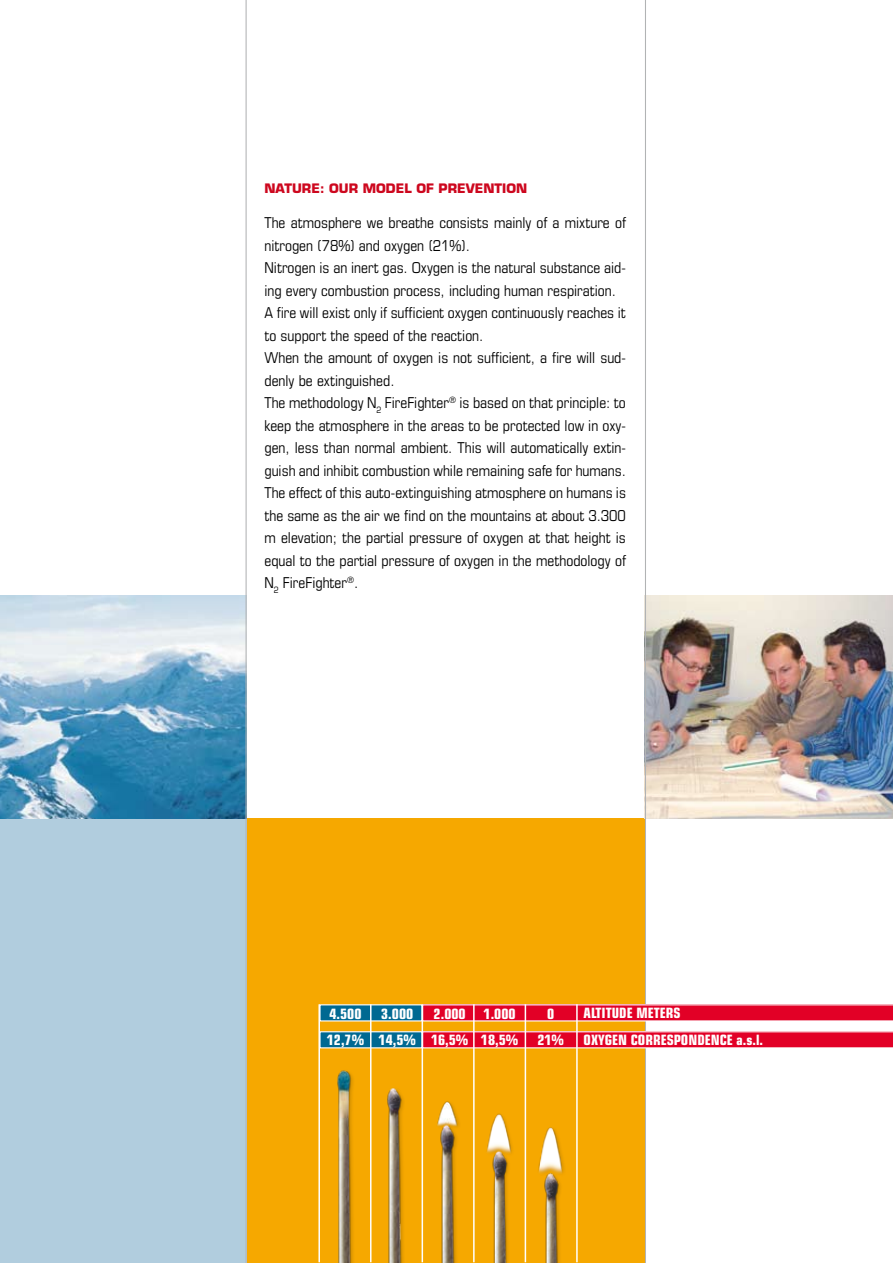
<style>
.page{position:relative;width:893px;height:1263px;background:#fff}
.page>*{position:absolute;margin:0;border:0;box-sizing:border-box;transform-origin:0 0}
.t1{font:condensed 15px/22.5px "Eurostile";color:#000}
.t2{font:700 condensed 14.25px "Eurostile";color:#fff}
.t3{font:700 12.75px "Eurostile";color:#cd071e}
</style>
<div class="page">
<div style="left:0;top:819px;width:646px;height:444px;background:#f6a800"></div>
<div style="left:0;top:819px;width:247px;height:444px;background:#b1cdde"></div>
<img style="left:646px;top:595px;width:247px;height:224px">
<hr style="left:645px;top:0;width:1px;height:1263px;background:#b1b3b4">
<div style="left:319px;top:1004px;width:104px;height:17px;background:#006992"></div>
<div style="left:319px;top:1031px;width:104px;height:17px;background:#006992;border:1px solid #fff"></div>
<svg style="left:423px;top:1004px;width:470px;height:17px;background:#e41a3c"></svg>
<svg style="left:423px;top:1031px;width:470px;height:17px;background:#e51b3d"></svg>
<img style="left:0;top:595px;width:246px;height:224px">
<img style="left:538px;top:1127px;width:26px;height:136px">
<hr style="left:318px;top:1004px;width:2px;height:258px;background:#fff">
<hr style="left:370px;top:1004px;width:1px;height:258px;background:#fff">
<hr style="left:422px;top:1004px;width:1px;height:258px;background:#fff">
<hr style="left:473px;top:1004px;width:2px;height:258px;background:#fff">
<hr style="left:525px;top:1004px;width:1px;height:258px;background:#fff">
<hr style="left:576px;top:1004px;width:2px;height:258px;background:#fff">
<hr style="left:246px;top:0;width:1px;height:1263px;background:#b1b3b4">
<img style="left:487px;top:1113px;width:25px;height:150px">
<img style="left:437px;top:1101px;width:22px;height:162px">
<img style="left:387px;top:1088px;width:17px;height:175px">
<img style="left:337px;top:1070px;width:16px;height:193px">
<p class="t3" style="left:264px;top:180px;width:122px">NATURE : OUR MODEL</p>
<p class="t3" style="left:416px;top:180px;width:32px">OF PREVENTION</p>
<p class="t1" style="left:264px;top:211px;width:363px">The atmosphere we breathe consists mainly of a mixture of nitrogen (78%) and oxygen (21%).<br>Nitrogen is an inert gas. Oxygen is the natural substance aid&shy;ing every combustion process, including human respiration.<br>A fire will exist only if sufficient oxygen continuously reaches it to support the speed of the reaction.<br>When the amount of oxygen is not sufficient, a fire will sud&shy;denly be extinguished.<br>The methodology N<sub>2</sub> FireFighter<sup>®</sup> is based on that principle: to keep the atmosphere in the areas to be protected low in oxy&shy;gen, less than normal ambient. This will automatically extin&shy;guish and inhibit combustion while remaining safe for humans.<br>The effect of this auto-extinguishing atmosphere on humans is the same as the air we find on the mountains at about 3.300 m elevation; the partial pressure of oxygen at that height is equal to the partial pressure of oxygen in the methodology of N<sub>2</sub> FireFighter<sup>®</sup>.</p>
<p class="t2" style="left:584px;top:1005px;width:99px">ALTITUDE METERS</p>
<p class="t2" style="left:329px;top:1005px;width:34px">4.500</p>
<p class="t2" style="left:381px;top:1005px;width:34px">3.000</p>
<p class="t2" style="left:434px;top:1005px;width:34px">2.000</p>
<p class="t2" style="left:484px;top:1005px;width:34px">1.000</p>
<p class="t2" style="left:547px;top:1005px;width:9px">0</p>
<p class="t2" style="left:327px;top:1032px;width:193px">12,7% 14,5% 16,5% 18,5%</p>
<p class="t2" style="left:537px;top:1032px;width:28px">21%</p>
<p class="t2" style="left:584px;top:1032px;width:181px">OXYGEN CORRESPONDENCE a.s.l.</p>
</div>
